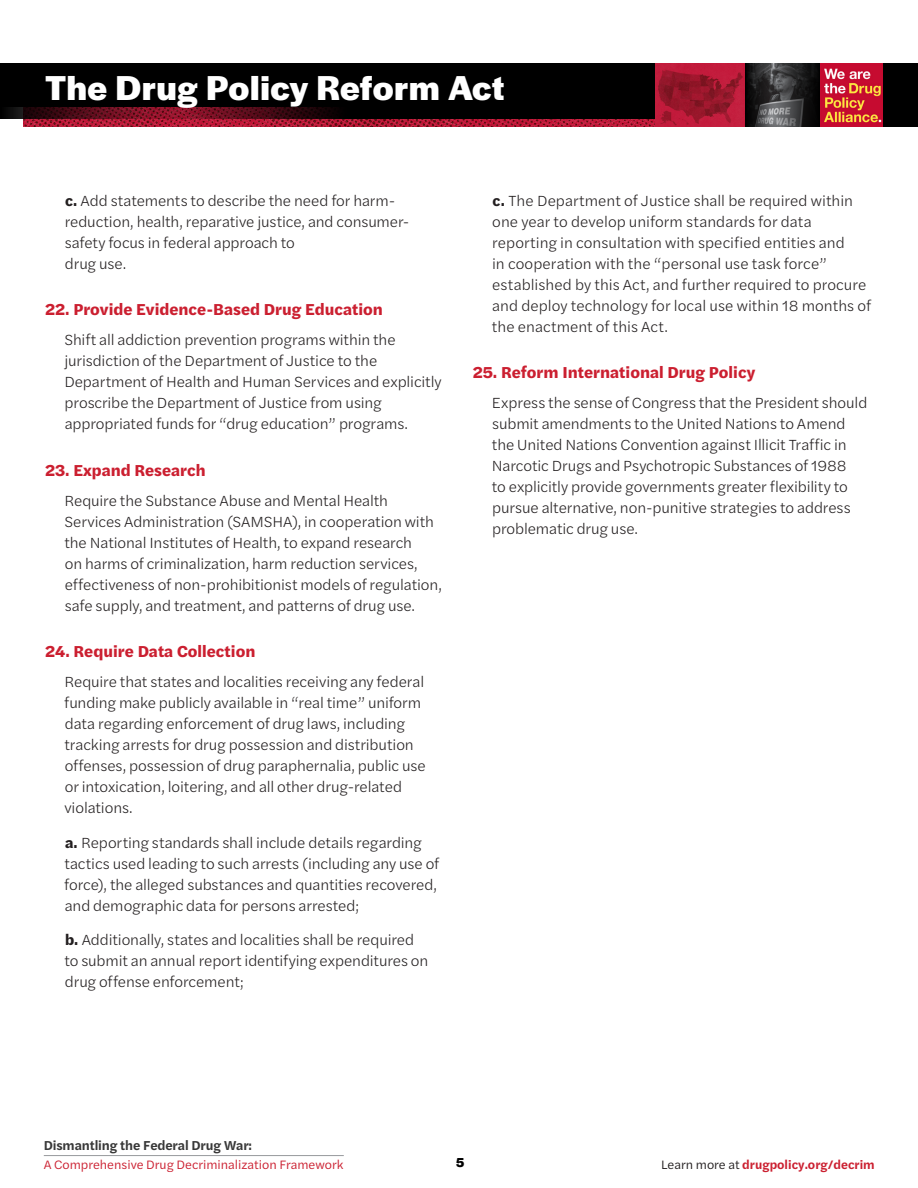
<style>
.page{position:relative;width:918px;height:1188px;background:#fff}
.page>*{position:absolute;margin:0;border:0;box-sizing:border-box;transform-origin:0 0}
.t1{font:700 36px "Halyard Display";letter-spacing:.02em;color:#fff}
.Numbered_Bullet_Head{font:700 16.5px "Halyard Text";color:#cb1f30}
.Numbered_Bullets_Bod{font:300 15.3px/21px "Halyard Text";letter-spacing:-.005em;color:#231f20}
.t2{font:600 13.5px "Halyard Text";letter-spacing:-.01em;color:#383838}
.t3{font:700 13.5px "Halyard Display";color:#000}
.t4{font:12.75px "Halyard Text";color:#cb1f30}
.t5{font:600 12.75px "Halyard Text";color:#cb1f30}
.s1{font-weight:700}
.s2{font-weight:400;color:#231f20}
</style>
<div class="page">
<img style="left:23px;top:118px;width:633px;height:9px">
<img style="left:769px;top:63px;width:6px;height:64px">
<div style="left:347px;top:107px;width:344px;height:11px;background:#000"></div>
<div style="left:0;top:63px;width:656px;height:44px;background:#000"></div>
<svg style="left:279px;top:107px;width:68px;height:11px"></svg>
<svg style="left:0;top:107px;width:279px;height:11px;background:#590e1b"></svg>
<img style="left:656px;top:63px;width:89px;height:64px">
<svg style="left:775px;top:63px;width:45px;height:64px;background:#333334"></svg>
<svg style="left:745px;top:63px;width:24px;height:64px;background:#232324"></svg>
<img style="left:820px;top:63px;width:64px;height:64px">
<div style="left:884px;top:62px;width:34px;height:66px;background:#000"></div>
<div style="left:0;top:51px;width:918px;height:12px;background:#fff"></div>
<hr style="left:44px;top:1155px;width:300px;height:1px;background:#97999c">
<h1 class="t1" style="left:45px;top:62px;width:461px">The Drug Policy Reform Act</h1>
<p class="Numbered_Bullets_Bod" style="left:65px;top:189px;width:346px"><span class="s1">c.</span> Add statements to describe the need for harm&shy;reduction, health, reparative justice, and consumer&shy;safety focus in federal approach to<br>drug use.</p>
<p class="Numbered_Bullet_Head" style="left:45px;top:297px;width:339px">22. Provide Evidence-Based Drug Education</p>
<p class="Numbered_Bullets_Bod" style="left:64px;top:329px;width:379px">Shift all addiction prevention programs within the jurisdiction of the Department of Justice to the Department of Health and Human Services and explicitly proscribe the Department of Justice from using appropriated funds for “drug education” programs.</p>
<p class="Numbered_Bullet_Head" style="left:45px;top:457px;width:162px">23. Expand Research</p>
<p class="Numbered_Bullets_Bod" style="left:64px;top:489px;width:379px">Require the Substance Abuse and Mental Health Services Administration (SAMSHA), in cooperation with the National Institutes of Health, to expand research<br>on harms of criminalization, harm reduction services, effectiveness of non-prohibitionist models of regulation, safe supply, and treatment, and patterns of drug use.</p>
<p class="Numbered_Bullet_Head" style="left:45px;top:639px;width:212px">24. Require Data Collection</p>
<p class="Numbered_Bullets_Bod" style="left:64px;top:671px;width:363px">Require that states and localities receiving any federal funding make publicly available in “real time” uniform data regarding enforcement of drug laws, including tracking arrests for drug possession and distribution offenses, possession of drug paraphernalia, public use or intoxication, loitering, and all other drug-related violations.</p>
<p class="Numbered_Bullets_Bod" style="left:64px;top:831px;width:376px"><span class="s1">a.</span> Reporting standards shall include details regarding tactics used leading to such arrests (including any use of force), the alleged substances and quantities recovered, and demographic data for persons arrested;</p>
<p class="Numbered_Bullets_Bod" style="left:64px;top:929px;width:366px"><span class="s1">b.</span> Additionally, states and localities shall be required to submit an annual report identifying expenditures on drug offense enforcement;</p>
<p class="Numbered_Bullets_Bod" style="left:492px;top:189px;width:381px"><span class="s1">c.</span> The Department of Justice shall be required within one year to develop uniform standards for data reporting in consultation with specified entities and<br>in cooperation with the “personal use task force” established by this Act, and further required to procure and deploy technology for local use within 18 months of the enactment of this Act.</p>
<p class="Numbered_Bullet_Head" style="left:473px;top:360px;width:284px">25. Reform International Drug Policy</p>
<p class="Numbered_Bullets_Bod" style="left:492px;top:392px;width:377px">Express the sense of Congress that the President should submit amendments to the United Nations to Amend the United Nations Convention against Illicit Traffic in Narcotic Drugs and Psychotropic Substances of 1988<br>to explicitly provide governments greater flexibility to pursue alternative, non-punitive strategies to address problematic drug use.</p>
<p class="t2" style="left:44px;top:1135px;width:210px">Dismantling the Federal Drug War:</p>
<p class="t4" style="left:44px;top:1156px;width:301px">A Comprehensive Drug Decriminalization Framework</p>
<p class="t3" style="left:456px;top:1153px;width:10px">5</p>
<p class="t5" style="left:661px;top:1155px;width:215px"><span class="s2">Learn more at</span> drugpolicy.org/decrim</p>
</div>
